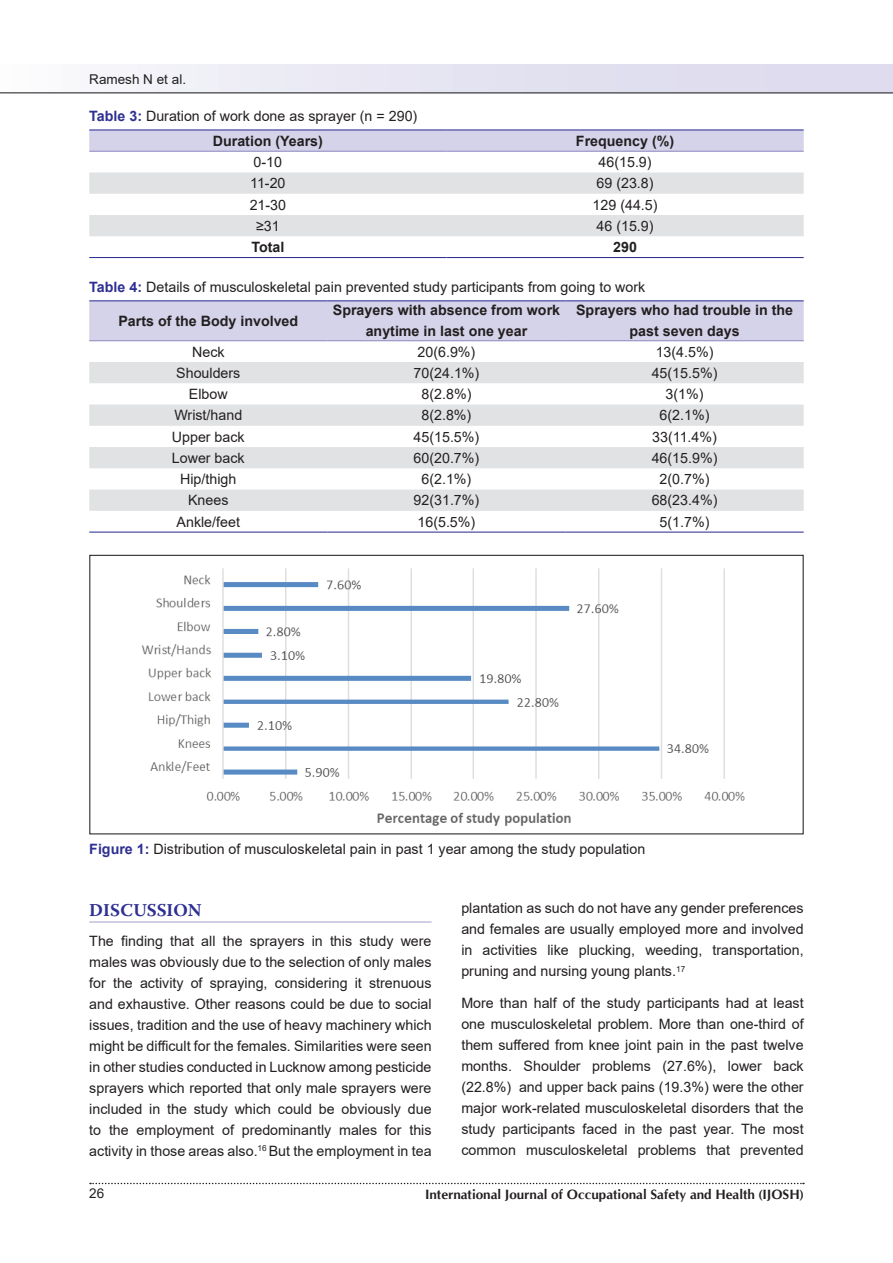
<style>
.page{position:relative;width:893px;height:1263px;background:#fff}
.page>*{position:absolute;margin:0;border:0;box-sizing:border-box;transform-origin:0 0}
.t1{font:700 18px "Warnock Pro";letter-spacing:.005em;color:#2e3092}
.t2{font:14.25px/21px "Arial";color:#231f20;text-align:justify}
.t3{font:700 14.25px/21px "Arial";color:#231f20;text-align:center}
.t4{font:700 13.5px "CG Omega";color:#231f20}
.t5{font:13.5px "Arial";color:#231f20}
.s1{font-weight:700;color:#2e3092}
.s2{font-weight:700}
</style>
<div class="page">
<div style="left:0;top:65px;width:893px;height:29px;background:linear-gradient(to right,#f8f8fb,#d8d6eb)"></div>
<svg style="left:90px;top:1183px;width:714px;height:1px"></svg>
<hr style="left:0;top:92px;width:893px;height:2px;background:#636366">
<img style="left:141px;top:568px;width:604px;height:258px">
<svg style="left:89px;top:130px;width:715px;height:21px;background:#d0cee6"></svg>
<svg style="left:89px;top:172px;width:715px;height:64px;fill:#e1e2e4"></svg>
<hr style="left:89px;top:129px;width:357px;height:1px;background:#2e3092">
<hr style="left:446px;top:129px;width:358px;height:1px;background:#2e3092">
<hr style="left:89px;top:151px;width:357px;height:1px;background:#908ac2">
<hr style="left:446px;top:151px;width:358px;height:1px;background:#908ac2">
<hr style="left:89px;top:257px;width:357px;height:1px;background:#2e3092">
<hr style="left:446px;top:257px;width:358px;height:1px;background:#2e3092">
<div style="left:89px;top:301px;width:715px;height:39px;background:#d5d3e9"></div>
<svg style="left:89px;top:362px;width:715px;height:149px;fill:#e1e2e4"></svg>
<hr style="left:89px;top:300px;width:238px;height:1px;background:#2e3092">
<hr style="left:327px;top:300px;width:239px;height:1px;background:#2e3092">
<hr style="left:566px;top:300px;width:238px;height:1px;background:#2e3092">
<hr style="left:89px;top:340px;width:238px;height:1px;background:#908ac2">
<hr style="left:327px;top:340px;width:239px;height:1px;background:#908ac2">
<hr style="left:566px;top:340px;width:238px;height:1px;background:#908ac2">
<hr style="left:89px;top:532px;width:238px;height:1px;background:#2e3092">
<hr style="left:327px;top:532px;width:239px;height:1px;background:#2e3092">
<hr style="left:566px;top:532px;width:238px;height:1px;background:#2e3092">
<hr style="left:89px;top:921px;width:343px;height:2px;background:#c2bfde">
<p class="t5" style="left:89px;top:70px;width:98px">Ramesh N et al.</p>
<p class="t2" style="left:213px;top:103px;width:206px;line-height:24.9px;text-indent:-124px"><span class="s1">Table 3:</span> Duration of work done as sprayer (n = 290)<br><span class="s2">Duration (Years)</span></p>
<p class="t3" style="left:576px;top:130px;width:100px">Frequency (%)</p>
<p class="t2" style="left:254px;top:151px;width:30px">0-10</p>
<p class="t2" style="left:599px;top:151px;width:55px">46(15.9)</p>
<p class="t2" style="left:250px;top:173px;width:37px">11-20</p>
<p class="t2" style="left:597px;top:173px;width:59px">69 (23.8)</p>
<p class="t2" style="left:250px;top:194px;width:38px">21-30</p>
<p class="t2" style="left:593px;top:194px;width:66px">129 (44.5)</p>
<p class="t2" style="left:256px;top:215px;width:25px">≥31</p>
<p class="t2" style="left:597px;top:215px;width:59px">46 (15.9)</p>
<p class="t3" style="left:251px;top:237px;width:34px">Total</p>
<p class="t3" style="left:613px;top:237px;width:25px">290</p>
<p class="t2" style="left:89px;top:276px;width:557px"><span class="s1">Table 4:</span> Details of musculoskeletal pain prevented study participants from going to work</p>
<p class="t3" style="left:118px;top:311px;width:181px">Parts of the Body involved</p>
<p class="t3" style="left:333px;top:300px;width:229px">Sprayers with absence from work anytime in last one year</p>
<p class="t3" style="left:576px;top:300px;width:218px">Sprayers who had trouble in the past seven days</p>
<p class="t2" style="left:192px;top:341px;width:34px">Neck</p>
<p class="t2" style="left:418px;top:341px;width:59px">20(6.9%)</p>
<p class="t2" style="left:656px;top:341px;width:59px">13(4.5%)</p>
<p class="t2" style="left:176px;top:362px;width:66px">Shoulders</p>
<p class="t2" style="left:414px;top:362px;width:67px">70(24.1%)</p>
<p class="t2" style="left:652px;top:362px;width:67px">45(15.5%)</p>
<p class="t2" style="left:189px;top:383px;width:40px">Elbow</p>
<p class="t2" style="left:421px;top:383px;width:51px">8(2.8%)</p>
<p class="t2" style="left:666px;top:383px;width:40px">3(1%)</p>
<p class="t2" style="left:174px;top:405px;width:69px">Wrist/hand</p>
<p class="t2" style="left:421px;top:405px;width:51px">8(2.8%)</p>
<p class="t2" style="left:660px;top:405px;width:51px">6(2.1%)</p>
<p class="t2" style="left:172px;top:426px;width:74px">Upper back</p>
<p class="t2" style="left:414px;top:426px;width:67px">45(15.5%)</p>
<p class="t2" style="left:652px;top:426px;width:66px">33(11.4%)</p>
<p class="t2" style="left:172px;top:447px;width:74px">Lower back</p>
<p class="t2" style="left:414px;top:447px;width:67px">60(20.7%)</p>
<p class="t2" style="left:652px;top:447px;width:67px">46(15.9%)</p>
<p class="t2" style="left:180px;top:468px;width:58px">Hip/thigh</p>
<p class="t2" style="left:421px;top:468px;width:51px">6(2.1%)</p>
<p class="t2" style="left:660px;top:468px;width:51px">2(0.7%)</p>
<p class="t2" style="left:188px;top:490px;width:42px">Knees</p>
<p class="t2" style="left:414px;top:490px;width:67px">92(31.7%)</p>
<p class="t2" style="left:652px;top:490px;width:67px">68(23.4%)</p>
<p class="t2" style="left:177px;top:511px;width:65px">Ankle/feet</p>
<p class="t2" style="left:417px;top:511px;width:59px">16(5.5%)</p>
<p class="t2" style="left:660px;top:511px;width:51px">5(1.7%)</p>
<p class="t2" style="left:89px;top:839px;width:557px"><span class="s1">Figure 1:</span> Distribution of musculoskeletal pain in past 1 year among the study population</p>
<p class="t1" style="left:89px;top:899px;width:114px">DISCUSSION</p>
<p class="t2" style="left:89px;top:930px;width:344px">The finding that all the sprayers in this study were males was obviously due to the selection of only males for the activity of spraying, considering it strenuous and exhaustive. Other reasons could be due to social issues, tradition and the use of heavy machinery which might be difficult for the females. Similarities were seen in other studies conducted in Lucknow among pesticide sprayers which reported that only male sprayers were included in the study which could be obviously due to the employment of predominantly males for this activity in those areas also.<sup>16</sup> But the employment in tea</p>
<p class="t2" style="left:461px;top:898px;width:344px">plantation as such do not have any gender preferences and females are usually employed more and involved in activities like plucking, weeding, transportation, pruning and nursing young plants.<sup>17</sup></p>
<p class="t2" style="left:461px;top:992px;width:344px">More than half of the study participants had at least one musculoskeletal problem. More than one-third of them suffered from knee joint pain in the past twelve months. Shoulder problems (27.6%), lower back (22.8%) and upper back pains (19.3%) were the other major work-related musculoskeletal disorders that the study participants faced in the past year. The most common musculoskeletal problems that prevented</p>
<p class="t5" style="left:89px;top:1184px;width:17px">26</p>
<p class="t4" style="left:425px;top:1185px;width:380px">International Journal of Occupational Safety and Health (IJOSH)</p>
</div>
